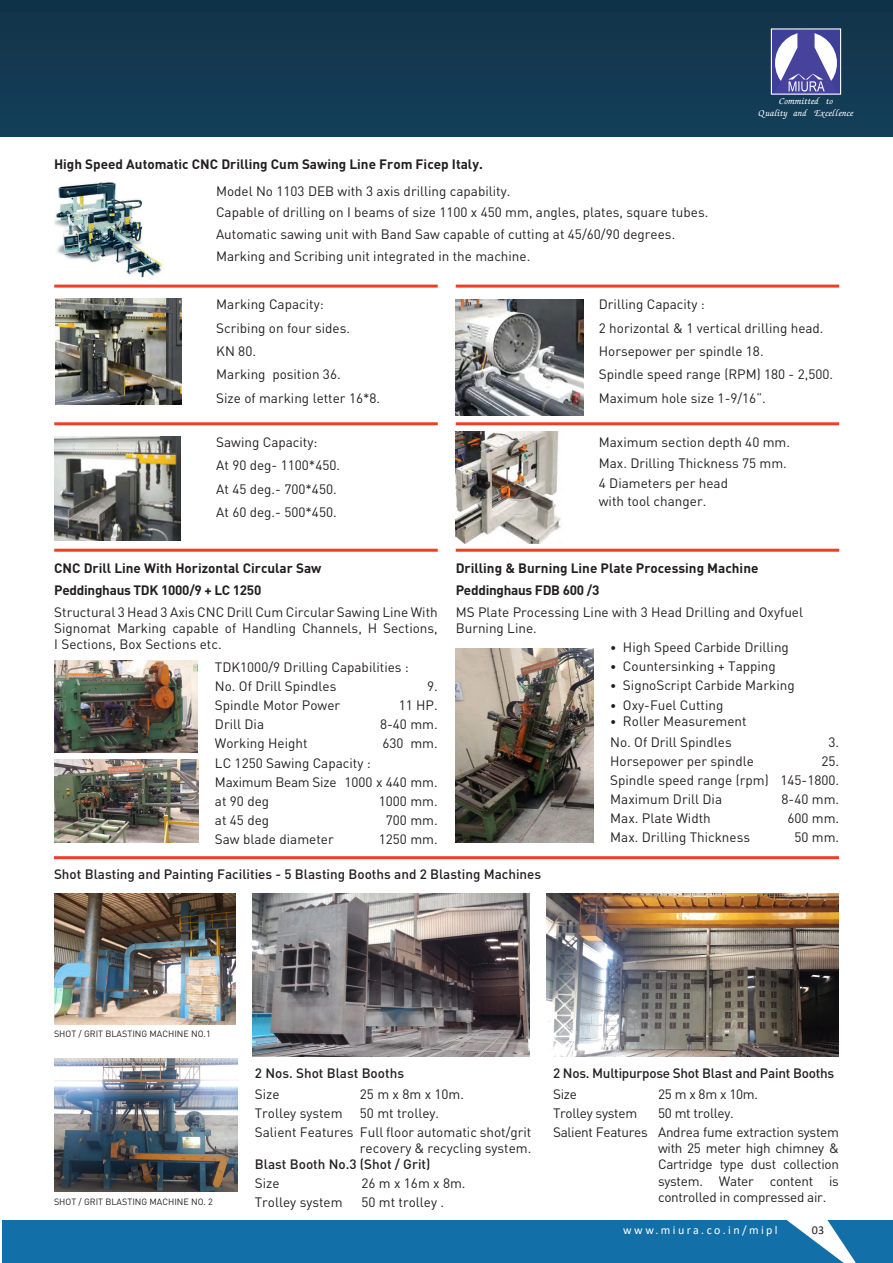
<style>
.page{position:relative;width:893px;height:1263px;background:#fff}
.page>*{position:absolute;margin:0;border:0;box-sizing:border-box;transform-origin:0 0}
.t1{font:13.5px/23.4px "DIN Pro";color:#231f20}
.t2{font:700 13.5px/21.6px "DIN Pro";color:#231f20}
.t3{font:500 13.5px "DIN Pro";color:#231f20}
.t4{font:13.5px/18.9px "DIN Pro";letter-spacing:-.02em;color:#231f20;text-align:center}
.t5{font:500 13.5px "DIN Pro";letter-spacing:-.02em;color:#231f20}
.t6{font:12px "Calibri";letter-spacing:.2em;color:#fff}
.t7{font:12px "Calibri";color:#231f20}
.t8{font:9px "DIN Pro";color:#231f20}
.t9{font:7.5px/11.4px "Zapf Chancer";color:#fff;text-align:center}
.s1{font-size:12px}
</style>
<div class="page">
<div style="left:0;top:0;width:893px;height:137px;background:#133950"></div>
<div style="left:2px;top:1220px;width:891px;height:43px;background:#136fa8"></div>
<svg style="left:786px;top:1220px;width:70px;height:43px"></svg>
<div style="left:771px;top:29px;width:70px;height:65px;background:#3e3f99"></div>
<svg style="left:775px;top:33px;width:62px;height:59px"></svg>
<div style="left:771px;top:28px;width:70px;height:67px;border:1px solid #fff"></div>
<hr style="left:54px;top:856px;width:785px;height:3px;background:#ef3e22">
<img style="left:54px;top:182px;width:109px;height:95px">
<img style="left:55px;top:299px;width:127px;height:106px">
<img style="left:55px;top:436px;width:125px;height:105px">
<img style="left:456px;top:432px;width:105px;height:112px">
<img style="left:456px;top:300px;width:127px;height:116px">
<hr style="left:456px;top:285px;width:383px;height:3px;background:#ef3e22">
<hr style="left:456px;top:422px;width:383px;height:3px;background:#ef3e22">
<hr style="left:54px;top:285px;width:384px;height:3px;background:#ef3e22">
<hr style="left:54px;top:422px;width:384px;height:3px;background:#ef3e22">
<img style="left:54px;top:661px;width:143px;height:92px">
<img style="left:54px;top:759px;width:144px;height:84px">
<hr style="left:54px;top:549px;width:384px;height:3px;background:#ef3e22">
<img style="left:456px;top:648px;width:138px;height:194px">
<hr style="left:456px;top:549px;width:383px;height:3px;background:#ef3e22">
<img style="left:54px;top:893px;width:182px;height:132px">
<img style="left:54px;top:1058px;width:183px;height:133px">
<img style="left:252px;top:893px;width:277px;height:164px">
<img style="left:547px;top:893px;width:292px;height:163px">
<p class="t9" style="left:758px;top:96px;width:96px">Committed to<br>Quality and Excellence</p>
<p class="t2" style="left:54px;top:152px;width:430px">High Speed Automatic CNC Drilling Cum Sawing Line From Ficep Italy.</p>
<p class="t1" style="left:216px;top:179px;width:494px;line-height:21.6px">Model No 1103 DEB with 3 axis drilling capability.<br>Capable of drilling on I beams of size 1100 x 450 mm, angles, plates, square tubes.<br>Automatic sawing unit with Band Saw capable of cutting at 45/60/90 degrees.<br>Marking and Scribing unit integrated in the machine.</p>
<p class="t1" style="left:599px;top:292px;width:236px">Drilling Capacity :<br>2 horizontal &amp; 1 vertical drilling head.<br>Horsepower per spindle 18.<br>Spindle speed range (RPM) 180 - 2,500.<br>Maximum hole size 1-9/16”.</p>
<p class="t1" style="left:599px;top:431px;width:193px;line-height:20.7px">Maximum section depth 40 mm.<br>Max. Drilling Thickness 75 mm.<br>4 Diameters per head</p>
<p class="t1" style="left:599px;top:489px;width:109px">with tool changer.</p>
<p class="t1" style="left:216px;top:292px;width:165px">Marking Capacity:<br>Scribing on four sides.<br>KN 80.<br>Marking position 36.<br>Size of marking letter 16*8.</p>
<p class="t1" style="left:216px;top:430px;width:125px">Sawing Capacity:<br>At 90 deg- 1100*450.<br>At 45 deg.- 700*450.<br>At 60 deg.- 500*450.</p>
<p class="t2" style="left:54px;top:557px;width:269px">CNC Drill Line With Horizontal Circular Saw<br>Peddinghaus TDK 1000/9 + LC 1250</p>
<p class="t1" style="left:54px;top:603px;width:385px;line-height:16.2px;text-align:justify">Structural 3 Head 3 Axis CNC Drill Cum Circular Sawing Line With Signomat Marking capable of Handling Channels, H Sections, I Sections, Box Sections etc.</p>
<p class="t1" style="left:215px;top:657px;width:196px;line-height:19.2px">TDK1000/9 Drilling Capabilities :<br>No. Of Drill Spindles</p>
<p class="t1" style="left:427px;top:674px;width:12px">9.</p>
<p class="t1" style="left:215px;top:693px;width:127px">Spindle Motor Power</p>
<p class="t1" style="left:399px;top:693px;width:41px">11 HP.</p>
<p class="t1" style="left:215px;top:712px;width:51px">Drill Dia</p>
<p class="t1" style="left:380px;top:712px;width:59px">8-40 mm.</p>
<p class="t1" style="left:215px;top:731px;width:94px">Working Height</p>
<p class="t1" style="left:382px;top:731px;width:57px">630 mm.</p>
<p class="t1" style="left:215px;top:753px;width:224px;line-height:19.2px">LC 1250 Sawing Capacity :<br>Maximum Beam Size 1000 x 440 mm. at 90 deg</p>
<p class="t1" style="left:379px;top:789px;width:60px">1000 mm.</p>
<p class="t1" style="left:215px;top:808px;width:56px">at 45 deg</p>
<p class="t1" style="left:386px;top:808px;width:53px">700 mm.</p>
<p class="t1" style="left:215px;top:827px;width:120px">Saw blade diameter</p>
<p class="t1" style="left:379px;top:827px;width:60px">1250 mm.</p>
<p class="t2" style="left:456px;top:557px;width:304px">Drilling &amp; Burning Line Plate Processing Machine<br>Peddinghaus FDB 600 /3</p>
<p class="t1" style="left:456px;top:603px;width:349px;line-height:16.2px">MS Plate Processing Line with 3 Head Drilling and Oxyfuel<br>Burning Line.</p>
<p class="t1" style="left:610px;top:635px;width:180px"><span class="s1">•</span> High Speed Carbide Drilling</p>
<p class="t1" style="left:610px;top:654px;width:167px"><span class="s1">•</span> Countersinking + Tapping</p>
<p class="t1" style="left:610px;top:673px;width:186px"><span class="s1">•</span> SignoScript Carbide Marking</p>
<p class="t1" style="left:610px;top:692px;width:115px"><span class="s1">•</span> Oxy-Fuel Cutting</p>
<p class="t1" style="left:610px;top:709px;width:138px;line-height:21.6px"><span class="s1">•</span> Roller Measurement<br>No. Of Drill Spindles</p>
<p class="t1" style="left:828px;top:730px;width:12px">3.</p>
<p class="t1" style="left:610px;top:751px;width:230px;line-height:18.9px;text-align:justify;text-indent:211px">25.<br>Spindle speed range (rpm) 145-1800.<br>Maximum Drill Dia</p>
<p class="t1" style="left:610px;top:749px;width:145px">Horsepower per spindle</p>
<p class="t1" style="left:782px;top:787px;width:59px">8-40 mm.</p>
<p class="t1" style="left:610px;top:806px;width:102px">Max. Plate Width</p>
<p class="t1" style="left:787px;top:806px;width:53px">600 mm.</p>
<p class="t1" style="left:610px;top:825px;width:141px">Max. Drilling Thickness</p>
<p class="t1" style="left:794px;top:825px;width:46px">50 mm.</p>
<p class="t3" style="left:54px;top:865px;width:489px">Shot Blasting and Painting Facilities - 5 Blasting Booths and 2 Blasting Machines</p>
<p class="t8" style="left:54px;top:1028px;width:158px">SHOT / GRIT BLASTING MACHINE NO.1</p>
<p class="t8" style="left:54px;top:1196px;width:161px">SHOT / GRIT BLASTING MACHINE NO. 2</p>
<p class="t3" style="left:255px;top:1063px;width:151px">2 Nos. Shot Blast Booths</p>
<p class="t1" style="left:255px;top:1082px;width:26px">Size</p>
<p class="t1" style="left:360px;top:1082px;width:106px">25 m x 8m x 10m.</p>
<p class="t1" style="left:255px;top:1101px;width:89px">Trolley system</p>
<p class="t1" style="left:255px;top:1103px;width:278px;line-height:18.9px;text-indent:105px">50 mt trolley.<br>Salient Features Full floor automatic shot/grit</p>
<p class="t1" style="left:360px;top:1136px;width:173px">recovery &amp; recycling system.</p>
<p class="t3" style="left:255px;top:1155px;width:177px">Blast Booth No.3 (Shot / Grit)</p>
<p class="t1" style="left:255px;top:1171px;width:26px">Size</p>
<p class="t1" style="left:361px;top:1171px;width:106px">26 m x 16m x 8m.</p>
<p class="t1" style="left:255px;top:1190px;width:89px">Trolley system</p>
<p class="t1" style="left:361px;top:1190px;width:84px">50 mt trolley .</p>
<p class="t5" style="left:553px;top:1063px;width:283px">2 Nos. Multipurpose Shot Blast and Paint Booths</p>
<p class="t1" style="left:553px;top:1082px;width:25px">Size</p>
<p class="t1" style="left:658px;top:1082px;width:102px">25 m x 8m x 10m.</p>
<p class="t4" style="left:553px;top:1103px;width:86px">Trolley system</p>
<p class="t4" style="left:553px;top:1103px;width:287px">50 mt trolley.<br>Salient Features Andrea fume extraction system</p>
<p class="t1" style="left:658px;top:1139px;width:182px;line-height:16.2px;text-align:justify">with 25 meter high chimney &amp; Cartridge type dust collection system. Water content is controlled in compressed air.</p>
<p class="t6" style="left:623px;top:1222px;width:156px">www.miura.co.in/mipl</p>
<p class="t7" style="left:812px;top:1222px;width:14px">03</p>
</div>
